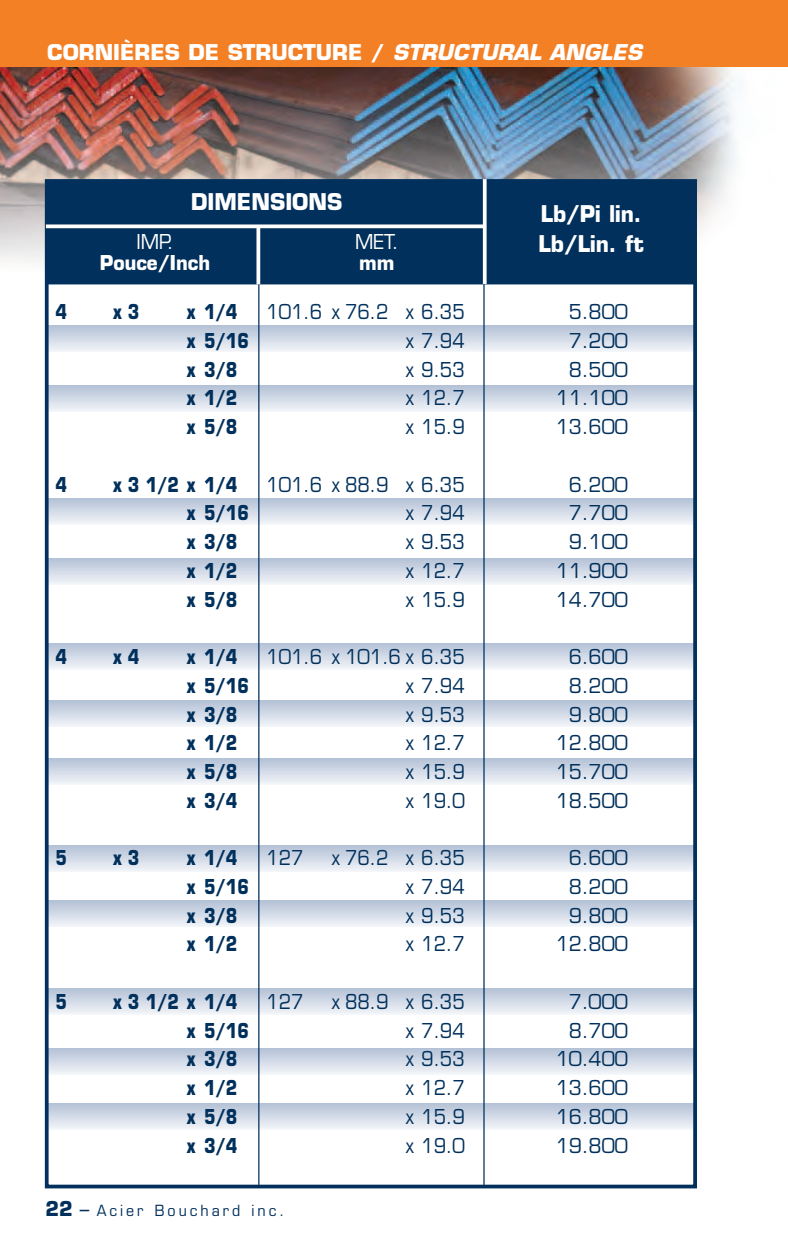
<style>
.page{position:relative;width:788px;height:1260px;background:#fff}
.page>*{position:absolute;margin:0;border:0;box-sizing:border-box;transform-origin:0 0}
.t1{font:700 22.5px "Eurostile";color:#fff;scale:.95 1}
.t2{font:700 21.25px "Eurostile";color:#fff}
.t3{font:20px/28.8px "Eurostile";color:#00305b;text-align:justify;scale:.9 1}
.t4{font:20px/28.8px "Eurostile";color:#00305b;text-align:right;scale:.95 1}
.t5{font:700 20px/28.8px "Eurostile";color:#00305b;scale:.8 1}
.t6{font:700 20px "Eurostile";color:#fff;scale:.95 1}
.t7{font:20px "Eurostile";color:#fff;scale:.95 1}
.t8{font:15px "Eurostile";letter-spacing:.205em;color:#00305b;scale:.95 1}
.s1{font-style:italic}
.s2{font-weight:700;font-size:20px}
.s3{font-size:20px}
</style>
<div class="page">
<img style="left:0;top:68px;width:736px;height:283px">
<div style="left:0;top:0;width:788px;height:68px;background:#f48026"></div>
<div style="left:48px;top:182px;width:648px;height:99px;background:#00305b"></div>
<div style="left:48px;top:326px;width:647px;height:26px;background:linear-gradient(to bottom,#b4c2d7,#eff2f7)"></div>
<div style="left:48px;top:386px;width:647px;height:26px;background:linear-gradient(to bottom,#b4c2d7,#eff2f7)"></div>
<div style="left:48px;top:498px;width:647px;height:26px;background:linear-gradient(to bottom,#b3c0d5,#eef1f6)"></div>
<div style="left:48px;top:558px;width:647px;height:26px;background:linear-gradient(to bottom,#b3c0d5,#eef1f6)"></div>
<div style="left:48px;top:643px;width:647px;height:26px;background:linear-gradient(to bottom,#b3c0d5,#eef1f6)"></div>
<div style="left:48px;top:701px;width:647px;height:26px;background:linear-gradient(to bottom,#b4c2d7,#eff2f7)"></div>
<div style="left:48px;top:758px;width:647px;height:26px;background:linear-gradient(to bottom,#b3c0d5,#eef1f6)"></div>
<div style="left:48px;top:846px;width:647px;height:26px;background:linear-gradient(to bottom,#b4c2d7,#eff2f7)"></div>
<div style="left:48px;top:901px;width:647px;height:26px;background:linear-gradient(to bottom,#b4c2d7,#eff2f7)"></div>
<div style="left:48px;top:988px;width:647px;height:26px;background:linear-gradient(to bottom,#b3c0d5,#eef1f6)"></div>
<div style="left:48px;top:1048px;width:647px;height:26px;background:linear-gradient(to bottom,#b3c0d5,#eef1f6)"></div>
<div style="left:48px;top:1103px;width:647px;height:26px;background:linear-gradient(to bottom,#b3c0d5,#eef1f6)"></div>
<div style="left:45px;top:179px;width:652px;height:1009px;border:4px solid #00305b"></div>
<hr style="left:258px;top:225px;width:1px;height:960px;background:#00305b">
<hr style="left:483px;top:179px;width:1px;height:1006px;background:#00305b">
<hr style="left:46px;top:281px;width:648px;height:3px;background:#00305b">
<svg style="left:46px;top:224px;width:437px;height:4px;background:#e0e5eb"></svg>
<svg style="left:256px;top:225px;width:4px;height:59px"></svg>
<hr style="left:483px;top:179px;width:3px;height:105px;background:#fff">
<p class="t2" style="left:47px;top:44px;width:596px">CORNIÈRES DE STRUCTURE / <span class="s1">STRUCTURAL ANGLES</span></p>
<p class="t1" style="left:191px;top:193px;width:161px">DIMENSIONS</p>
<p class="t1" style="left:540px;top:205px;width:108px">Lb/Pi lin.</p>
<p class="t7" style="left:136px;top:234px;width:40px">IMP.</p>
<p class="t1" style="left:538px;top:235px;width:112px">Lb/Lin. ft</p>
<p class="t6" style="left:100px;top:255px;width:118px">Pouce/Inch</p>
<p class="t7" style="left:355px;top:234px;width:47px">MET.</p>
<p class="t6" style="left:359px;top:255px;width:39px">mm</p>
<p class="t5" style="left:56px;top:299px;width:16px">4</p>
<p class="t5" style="left:113px;top:299px;width:34px">x 3</p>
<p class="t5" style="left:187px;top:299px;width:79px">x 1/4 x 5/16 x 3/8 x 1/2 x 5/8</p>
<p class="t5" style="left:56px;top:472px;width:16px">4</p>
<p class="t5" style="left:187px;top:472px;width:79px;text-indent:-74px">x 3 1/2 x 1/4 x 5/16 x 3/8 x 1/2 x 5/8</p>
<p class="t5" style="left:56px;top:644px;width:16px">4</p>
<p class="t5" style="left:113px;top:644px;width:34px">x 4</p>
<p class="t5" style="left:187px;top:644px;width:79px">x 1/4 x 5/16 x 3/8 x 1/2 x 5/8 x 3/4</p>
<p class="t5" style="left:56px;top:846px;width:16px">5</p>
<p class="t5" style="left:113px;top:846px;width:34px">x 3</p>
<p class="t5" style="left:187px;top:846px;width:79px">x 1/4 x 5/16 x 3/8 x 1/2</p>
<p class="t5" style="left:56px;top:989px;width:16px">5</p>
<p class="t5" style="left:187px;top:989px;width:79px;text-indent:-74px">x 3 1/2 x 1/4 x 5/16 x 3/8 x 1/2 x 5/8 x 3/4</p>
<p class="t3" style="left:406px;top:299px;width:67px;text-indent:-139px">101.6 x 76.2 x 6.35 x 7.94 x 9.53 x 12.7 x 15.9</p>
<p class="t3" style="left:406px;top:472px;width:67px;text-indent:-139px">101.6 x 88.9 x 6.35 x 7.94 x 9.53 x 12.7 x 15.9</p>
<p class="t3" style="left:406px;top:644px;width:67px;text-indent:-139px">101.6 x 101.6 x 6.35 x 7.94 x 9.53 x 12.7 x 15.9 x 19.0</p>
<p class="t3" style="left:266px;top:846px;width:43px">127</p>
<p class="t3" style="left:406px;top:846px;width:67px;text-indent:-74px">x 76.2 x 6.35 x 7.94 x 9.53 x 12.7</p>
<p class="t3" style="left:266px;top:989px;width:43px">127</p>
<p class="t3" style="left:406px;top:989px;width:67px;text-indent:-74px">x 88.9 x 6.35 x 7.94 x 9.53 x 12.7 x 15.9 x 19.0</p>
<p class="t8" style="left:45px;top:1205px;width:253px"><span class="s2">22</span> <span class="s3">–</span> Acier Bouchard inc.</p>
<p class="t4" style="left:556px;top:299px;width:77px">5.800<br>7.200<br>8.500<br>11.100<br>13.600</p>
<p class="t4" style="left:556px;top:472px;width:77px">6.200<br>7.700<br>9.100<br>11.900<br>14.700</p>
<p class="t4" style="left:556px;top:644px;width:77px">6.600<br>8.200<br>9.800<br>12.800<br>15.700<br>18.500</p>
<p class="t4" style="left:556px;top:846px;width:77px">6.600<br>8.200<br>9.800<br>12.800</p>
<p class="t4" style="left:556px;top:989px;width:77px">7.000<br>8.700<br>10.400<br>13.600<br>16.800<br>19.800</p>
</div>
